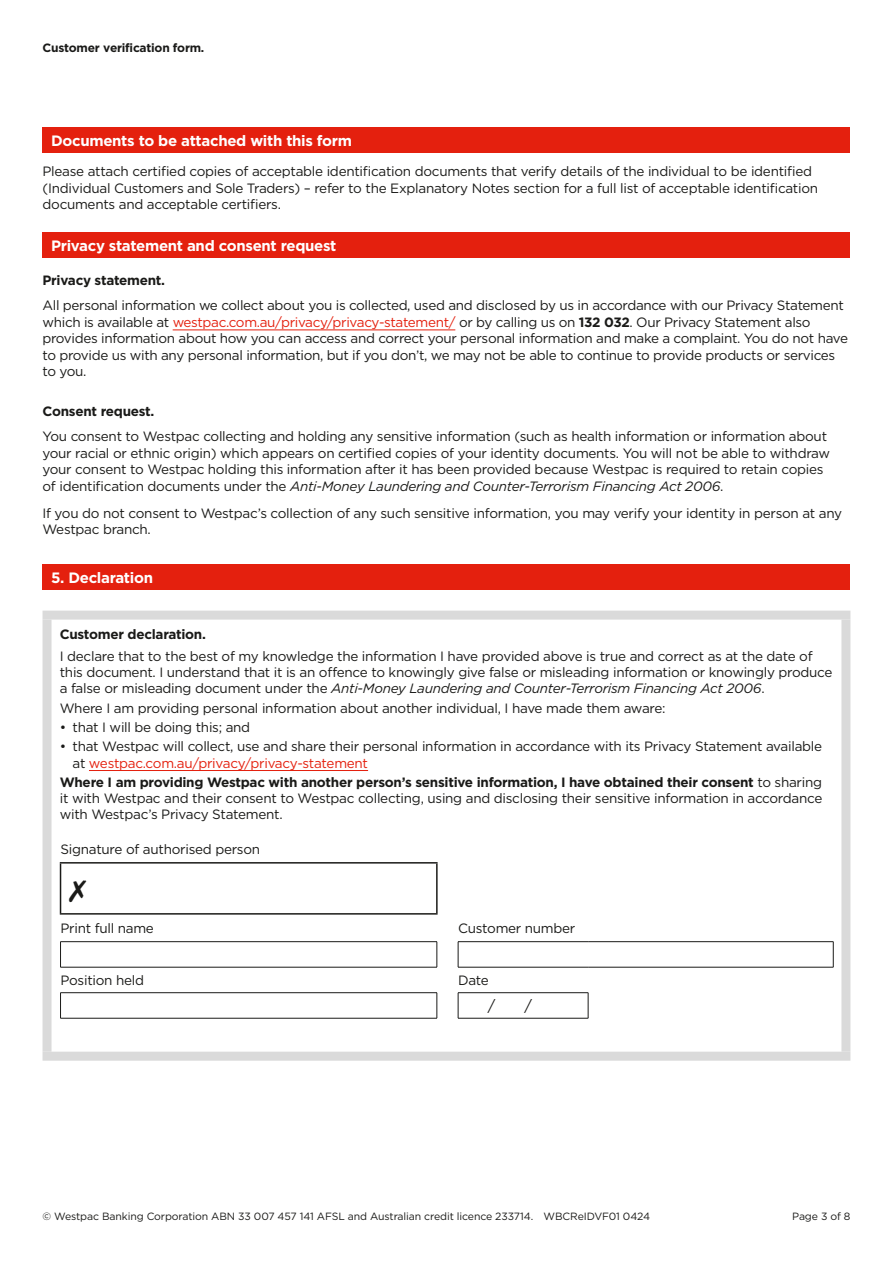
<style>
.page{position:relative;width:893px;height:1263px;background:#fff}
.page>*{position:absolute;margin:0;border:0;box-sizing:border-box;transform-origin:0 0}
.Barhead{font:700 15px "Gotham";letter-spacing:-.02em;color:#fff}
.Barhead-2{font:15px "Gotham";color:#1a1a18}
.Body{font:13.5px/16.5px "Gotham";letter-spacing:-.02em;color:#1a1a18}
.Head2{font:700 13.5px "Gotham";letter-spacing:-.02em;color:#1a1a18}
.Body-2{font:700 13.5px "Gotham";letter-spacing:-.02em;color:#1a1a18}
.t1{font:700 12px "Gotham";letter-spacing:-.02em;color:#1a1a18}
.t2{font:10.5px "Gotham";letter-spacing:-.01em;color:#1a1a18}
.s1{color:#e4200e}
.s2{font-weight:700}
.s3{font-style:italic}
</style>
<div class="page">
<hr style="left:173px;top:330px;width:282px;height:1px;background:#e4200e">
<div style="left:43px;top:128px;width:807px;height:25px;background:#e4200e"></div>
<div style="left:43px;top:232px;width:807px;height:26px;background:#e4200e"></div>
<div style="left:43px;top:564px;width:807px;height:25px;background:#e4200e"></div>
<div style="left:43px;top:611px;width:807px;height:9px;background:#dadada"></div>
<div style="left:43px;top:620px;width:9px;height:432px;background:#dadada"></div>
<div style="left:841px;top:620px;width:9px;height:432px;background:#dadada"></div>
<div style="left:43px;top:1052px;width:807px;height:9px;background:#dadada"></div>
<hr style="left:89px;top:770px;width:279px;height:1px;background:#e4200e">
<svg style="left:61px;top:863px;width:772px;height:155px"></svg>
<hr style="left:60px;top:941px;width:377px;height:1px;background:#1a1a18">
<svg style="left:60px;top:942px;width:1px;height:25px"></svg>
<svg style="left:437px;top:942px;width:1px;height:25px"></svg>
<hr style="left:60px;top:967px;width:377px;height:1px;background:#1a1a18">
<hr style="left:60px;top:992px;width:377px;height:1px;background:#1a1a18">
<svg style="left:60px;top:993px;width:1px;height:25px"></svg>
<svg style="left:437px;top:993px;width:1px;height:25px"></svg>
<hr style="left:60px;top:1018px;width:377px;height:1px;background:#1a1a18">
<hr style="left:60px;top:862px;width:378px;height:1px;background:#1a1a18">
<hr style="left:60px;top:913px;width:378px;height:2px;background:#1a1a18">
<hr style="left:60px;top:863px;width:1px;height:50px;background:#1a1a18">
<hr style="left:436px;top:863px;width:2px;height:50px;background:#1a1a18">
<hr style="left:458px;top:941px;width:130px;height:1px;background:#1a1a18">
<svg style="left:458px;top:942px;width:1px;height:25px"></svg>
<hr style="left:588px;top:941px;width:245px;height:1px;background:#1a1a18">
<svg style="left:833px;top:942px;width:1px;height:25px"></svg>
<hr style="left:458px;top:967px;width:130px;height:1px;background:#1a1a18">
<hr style="left:588px;top:967px;width:245px;height:1px;background:#1a1a18">
<hr style="left:458px;top:992px;width:130px;height:1px;background:#1a1a18">
<svg style="left:458px;top:993px;width:1px;height:25px"></svg>
<svg style="left:588px;top:993px;width:1px;height:25px"></svg>
<hr style="left:458px;top:1018px;width:130px;height:1px;background:#1a1a18">
<svg style="left:69px;top:880px;width:17px;height:22px"></svg>
<p class="t1" style="left:43px;top:40px;width:163px">Customer verification form.</p>
<p class="Barhead" style="left:51px;top:131px;width:303px">Documents to be attached with this form</p>
<p class="Body" style="left:43px;top:163px;width:777px">Please attach certified copies of acceptable identification documents that verify details of the individual to be identified (Individual Customers and Sole Traders) – refer to the Explanatory Notes section for a full list of acceptable identification documents and acceptable certifiers.</p>
<p class="Barhead" style="left:51px;top:236px;width:287px">Privacy statement and consent request</p>
<p class="Head2" style="left:43px;top:272px;width:124px">Privacy statement.</p>
<p class="Body" style="left:43px;top:297px;width:807px">All personal information we collect about you is collected, used and disclosed by us in accordance with our Privacy Statement which is available at <span class="s1">westpac.com.au/privacy/privacy-statement/</span> or by calling us on <span class="s2">132 032</span>. Our Privacy Statement also provides information about how you can access and correct your personal information and make a complaint. You do not have to provide us with any personal information, but if you don’t, we may not be able to continue to provide products or services to you.</p>
<p class="Head2" style="left:43px;top:403px;width:113px">Consent request.</p>
<p class="Body" style="left:43px;top:428px;width:789px">You consent to Westpac collecting and holding any sensitive information (such as health information or information about your racial or ethnic origin) which appears on certified copies of your identity documents. You will not be able to withdraw your consent to Westpac holding this information after it has been provided because Westpac is required to retain copies of identification documents under the <span class="s3">Anti-Money Laundering and Counter-Terrorism Financing Act 2006</span>.</p>
<p class="Body" style="left:43px;top:505px;width:801px">If you do not consent to Westpac’s collection of any such sensitive information, you may verify your identity in person at any<br>Westpac branch.</p>
<p class="Barhead" style="left:51px;top:567px;width:103px">5. Declaration</p>
<p class="Body-2" style="left:60px;top:625px;width:148px">Customer declaration.</p>
<p class="Body" style="left:60px;top:648px;width:774px">I declare that to the best of my knowledge the information I have provided above is true and correct as at the date of this document. I understand that it is an offence to knowingly give false or misleading information or knowingly produce a false or misleading document under the <span class="s3">Anti-Money Laundering and Counter-Terrorism Financing Act 2006</span>.</p>
<p class="Body" style="left:60px;top:699px;width:607px">Where I am providing personal information about another individual, I have made them aware:</p>
<p class="Body" style="left:60px;top:719px;width:192px">• that I will be doing this; and</p>
<p class="Body" style="left:73px;top:738px;width:751px;text-indent:-13px">• that Westpac will collect, use and share their personal information in accordance with its Privacy Statement available at <span class="s1">westpac.com.au/privacy/privacy-statement</span></p>
<p class="Body" style="left:60px;top:774px;width:764px;text-align:justify"><span class="s2">Where I am providing Westpac with another person’s sensitive information, I have obtained their consent</span> to sharing it with Westpac and their consent to Westpac collecting, using and disclosing their sensitive information in accordance with Westpac’s Privacy Statement.</p>
<p class="Body" style="left:61px;top:841px;width:201px">Signature of authorised person</p>
<p class="Body" style="left:61px;top:920px;width:95px">Print full name</p>
<p class="Body" style="left:458px;top:920px;width:119px">Customer number</p>
<p class="Body" style="left:61px;top:972px;width:85px">Position held</p>
<p class="Body" style="left:458px;top:972px;width:32px">Date</p>
<p class="Barhead-2" style="left:488px;top:996px;width:9px">/</p>
<p class="Barhead-2" style="left:524px;top:996px;width:9px">/</p>
<p class="t2" style="left:43px;top:1210px;width:609px">© Westpac Banking Corporation ABN 33 007 457 141 AFSL and Australian credit licence 233714. WBCReIDVF01 0424</p>
<p class="t2" style="left:792px;top:1210px;width:60px">Page 3 of 8</p>
</div>
